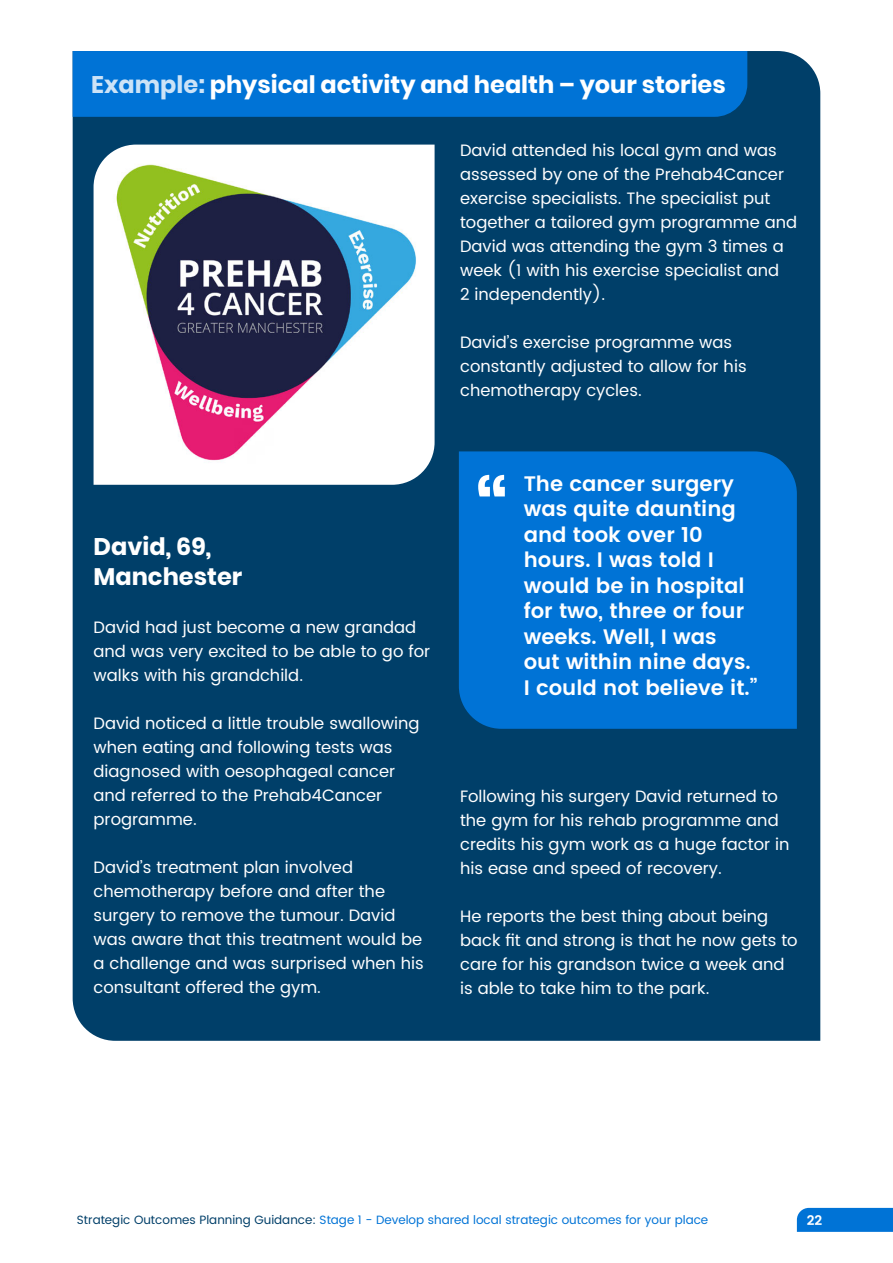
<style>
.page{position:relative;width:893px;height:1263px;background:#fff}
.page>*{position:absolute;margin:0;border:0;box-sizing:border-box;transform-origin:0 0}
.t1{font:600 88.2px "Poppins";color:#fff}
._3_-_heading{font:700 24px "Poppins";color:#fff}
.t2{font:600 21px/25.5px "Poppins";color:#fff}
.Body_text{font:16.5px/24px "Poppins";color:#fff}
.t3{font:600 13.5px "Poppins";color:#fff}
.t4{font:12px "Poppins";color:#0073d6}
.s1{color:#cce3f7}
.s2{color:#003f69}
</style>
<div class="page">
<div style="left:797px;top:1208px;width:96px;height:24px;background:#0073d6"></div>
<div style="left:73px;top:51px;width:747px;height:990px;background:#003f69"></div>
<div style="left:73px;top:51px;width:674px;height:66px;background:#0073d6"></div>
<img style="left:94px;top:145px;width:341px;height:340px">
<div style="left:459px;top:451px;width:338px;height:278px;background:#0073d6"></div>
<h3 class="_3_-_heading" style="left:91px;top:71px;width:636px"><span class="s1">Example:</span> physical activity and health – your stories</h3>
<h3 class="_3_-_heading" style="left:94px;top:533px;width:119px">David, 69,</h3>
<h3 class="_3_-_heading" style="left:94px;top:563px;width:150px">Manchester</h3>
<p class="Body_text" style="left:94px;top:616px;width:338px">David had just become a new grandad and was very excited to be able to go for walks with his grandchild.</p>
<p class="Body_text" style="left:94px;top:712px;width:327px">David noticed a little trouble swallowing when eating and following tests was diagnosed with oesophageal cancer and referred to the Prehab4Cancer programme.</p>
<p class="Body_text" style="left:94px;top:856px;width:332px">David’s treatment plan involved chemotherapy before and after the surgery to remove the tumour. David was aware that this treatment would be a challenge and was surprised when his consultant offered the gym.</p>
<p class="Body_text" style="left:460px;top:139px;width:339px">David attended his local gym and was assessed by one of the Prehab4Cancer exercise specialists. The specialist put together a tailored gym programme and David was attending the gym 3 times a week (1 with his exercise specialist and<br>2 independently).</p>
<p class="Body_text" style="left:460px;top:331px;width:288px">David’s exercise programme was constantly adjusted to allow for his chemotherapy cycles.</p>
<p class="t1" style="left:475px;top:450px;width:34px">“</p>
<p class="t2" style="left:524px;top:472px;width:235px">The cancer surgery was quite daunting and took over 10 hours. I was told I would be in hospital for two, three or four weeks. Well, I was out within nine days.<br>I could not believe it.”</p>
<p class="Body_text" style="left:460px;top:785px;width:331px">Following his surgery David returned to the gym for his rehab programme and credits his gym work as a huge factor in his ease and speed of recovery.</p>
<p class="Body_text" style="left:460px;top:905px;width:339px">He reports the best thing about being back fit and strong is that he now gets to care for his grandson twice a week and is able to take him to the park.</p>
<p class="t4" style="left:77px;top:1211px;width:633px"><span class="s2">Strategic Outcomes Planning Guidance:</span> Stage 1 - Develop shared local strategic outcomes for your place</p>
<p class="t3" style="left:807px;top:1210px;width:17px">22</p>
</div>
